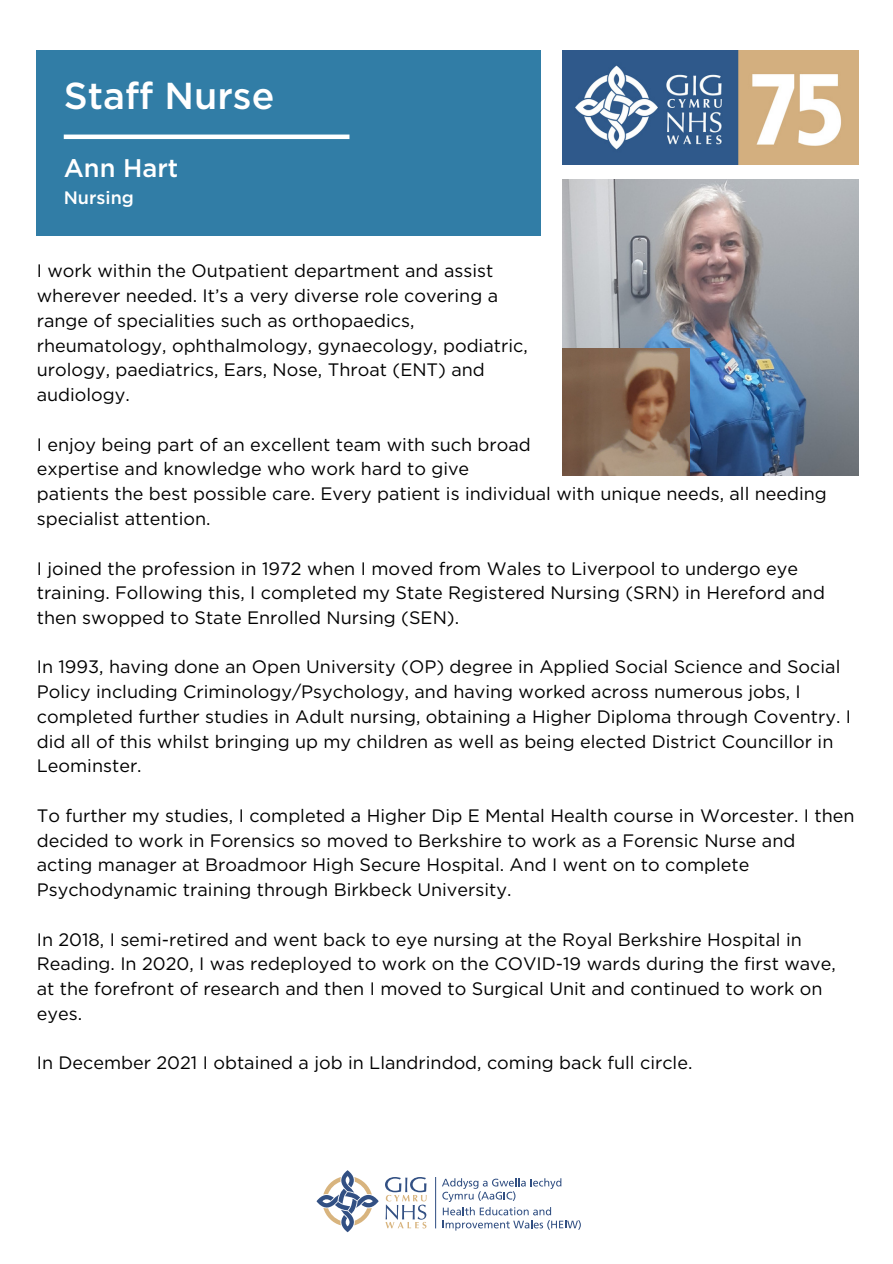
<style>
.page{position:relative;width:893px;height:1264px;background:#fff}
.page>*{position:absolute;margin:0;border:0;box-sizing:border-box;transform-origin:0 0}
.t1{font:500 37.5px "Gotham";color:#fff}
.t2{font:500 25.5px "Gotham";color:#fff}
.t3{font:18px/24.8px "Gotham";color:#000}
.t4{font:500 18px "Gotham";color:#fff}
</style>
<div class="page">
<img style="left:563px;top:179px;width:295px;height:296px">
<hr style="left:435px;top:1176px;width:1px;height:52px;background:#325083">
<svg style="left:316px;top:1170px;width:62px;height:62px"></svg>
<svg style="left:385px;top:1177px;width:41px;height:51px"></svg>
<svg style="left:442px;top:1178px;width:139px;height:52px"></svg>
<img style="left:563px;top:50px;width:295px;height:114px">
<div style="left:37px;top:50px;width:504px;height:185px;background:#317da6"></div>
<div style="left:64px;top:134px;width:285px;height:5px;background:#fff"></div>
<img style="left:563px;top:348px;width:126px;height:127px">
<p class="t1" style="left:64px;top:79px;width:212px">Staff Nurse</p>
<p class="t2" style="left:64px;top:157px;width:116px">Ann Hart</p>
<p class="t4" style="left:64px;top:190px;width:72px">Nursing</p>
<p class="t3" style="left:37px;top:259px;width:492px">I work within the Outpatient department and assist wherever needed. It’s a very diverse role covering a range of specialities such as orthopaedics, rheumatology, ophthalmology, gynaecology, podiatric, urology, paediatrics, Ears, Nose, Throat (ENT) and audiology.</p>
<p class="t3" style="left:37px;top:433px;width:495px">I enjoy being part of an excellent team with such broad expertise and knowledge who work hard to give</p>
<p class="t3" style="left:37px;top:482px;width:791px">patients the best possible care. Every patient is individual with unique needs, all needing specialist attention.</p>
<p class="t3" style="left:37px;top:556px;width:789px">I joined the profession in 1972 when I moved from Wales to Liverpool to undergo eye training. Following this, I completed my State Registered Nursing (SRN) in Hereford and then swopped to State Enrolled Nursing (SEN).</p>
<p class="t3" style="left:37px;top:655px;width:815px">In 1993, having done an Open University (OP) degree in Applied Social Science and Social Policy including Criminology/Psychology, and having worked across numerous jobs, I completed further studies in Adult nursing, obtaining a Higher Diploma through Coventry. I did all of this whilst bringing up my children as well as being elected District Councillor in Leominster.</p>
<p class="t3" style="left:37px;top:804px;width:819px">To further my studies, I completed a Higher Dip E Mental Health course in Worcester. I then decided to work in Forensics so moved to Berkshire to work as a Forensic Nurse and acting manager at Broadmoor High Secure Hospital. And I went on to complete Psychodynamic training through Birkbeck University.</p>
<p class="t3" style="left:37px;top:927px;width:800px">In 2018, I semi-retired and went back to eye nursing at the Royal Berkshire Hospital in Reading. In 2020, I was redeployed to work on the COVID-19 wards during the first wave, at the forefront of research and then I moved to Surgical Unit and continued to work on eyes.</p>
<p class="t3" style="left:37px;top:1051px;width:657px">In December 2021 I obtained a job in Llandrindod, coming back full circle.</p>
</div>
